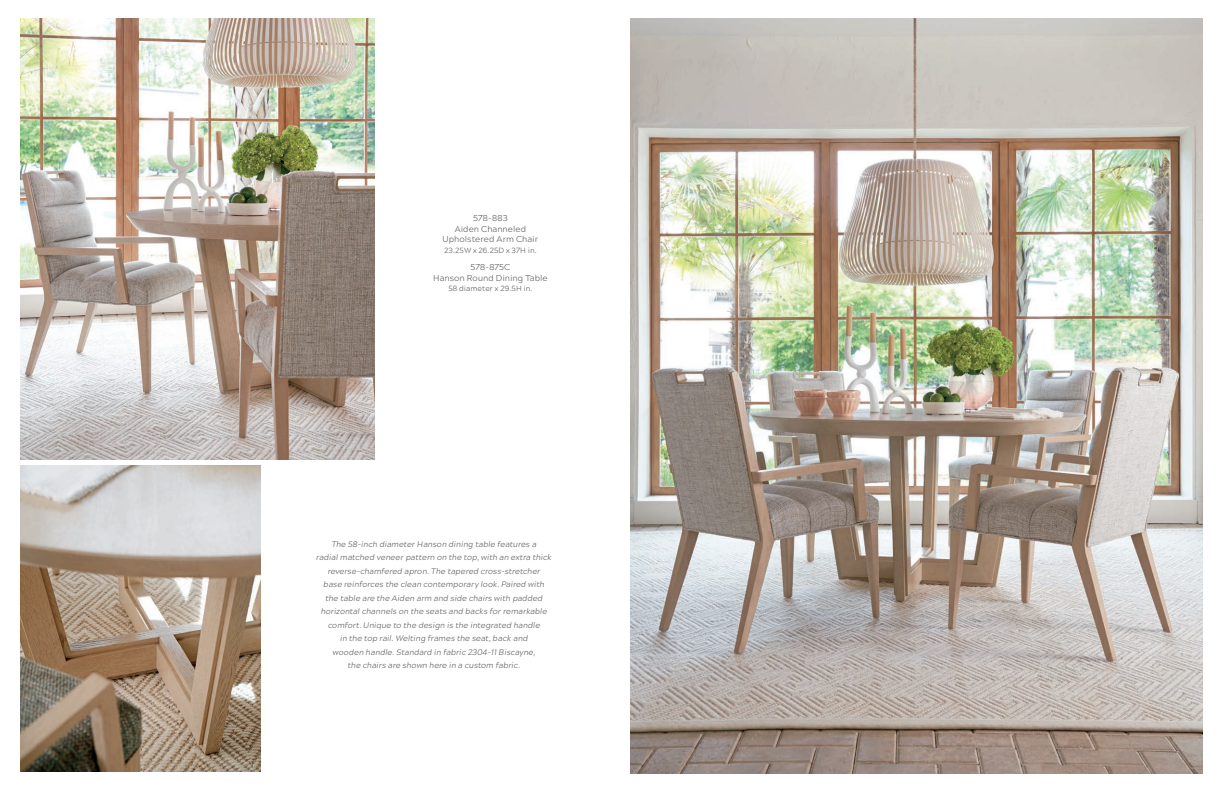
<style>
.page{position:relative;width:1224px;height:792px;background:#fff}
.page>*{position:absolute;margin:0;border:0;box-sizing:border-box;transform-origin:0 0}
.Ocean_B_Viz_Index_Headers{font:300 8.5px "Acherus Grotesque";letter-spacing:.005em;color:#57585a}
.Ocean_B_Italic_Descriptive_Copy{font:italic 300 8px/13.5px "Acherus Grotesque";letter-spacing:.005em;color:#57585a;text-align:center}
.Ocean_B_1st_Line_Body_Copy{font:300 7.5px "Acherus Grotesque";letter-spacing:.01em;color:#57585a}
</style>
<div class="page">
<img style="left:630px;top:18px;width:573px;height:756px">
<img style="left:21px;top:18px;width:353px;height:441px">
<img style="left:21px;top:466px;width:240px;height:305px">
<p class="Ocean_B_Viz_Index_Headers" style="left:473px;top:211px;width:36px">578-883</p>
<p class="Ocean_B_Viz_Index_Headers" style="left:455px;top:222px;width:73px">Aiden Channeled</p>
<p class="Ocean_B_Viz_Index_Headers" style="left:443px;top:232px;width:97px">Upholstered Arm Chair</p>
<p class="Ocean_B_1st_Line_Body_Copy" style="left:444px;top:244px;width:94px">23.25W x 26.25D x 37H in.</p>
<p class="Ocean_B_Viz_Index_Headers" style="left:470px;top:260px;width:41px">578-875C</p>
<p class="Ocean_B_Viz_Index_Headers" style="left:433px;top:271px;width:116px">Hanson Round Dining Table</p>
<p class="Ocean_B_1st_Line_Body_Copy" style="left:448px;top:282px;width:86px">58 diameter x 29.5H in.</p>
<p class="Ocean_B_Italic_Descriptive_Copy" style="left:332px;top:537px;width:206px">The 58-inch diameter Hanson dining table features a</p>
<p class="Ocean_B_Italic_Descriptive_Copy" style="left:316px;top:550px;width:237px">radial matched veneer pattern on the top, with an extra thick reverse-chamfered apron. The tapered cross-stretcher</p>
<p class="Ocean_B_Italic_Descriptive_Copy" style="left:324px;top:577px;width:222px">base reinforces the clean contemporary look. Paired with</p>
<p class="Ocean_B_Italic_Descriptive_Copy" style="left:321px;top:591px;width:228px">the table are the Aiden arm and side chairs with padded horizontal channels on the seats and backs for remarkable comfort. Unique to the design is the integrated handle</p>
<p class="Ocean_B_Italic_Descriptive_Copy" style="left:340px;top:631px;width:190px">in the top rail. Welting frames the seat, back and</p>
<p class="Ocean_B_Italic_Descriptive_Copy" style="left:333px;top:645px;width:204px">wooden handle. Standard in fabric 2304-11 Biscayne,</p>
<p class="Ocean_B_Italic_Descriptive_Copy" style="left:348px;top:658px;width:174px">the chairs are shown here in a custom fabric.</p>
</div>
